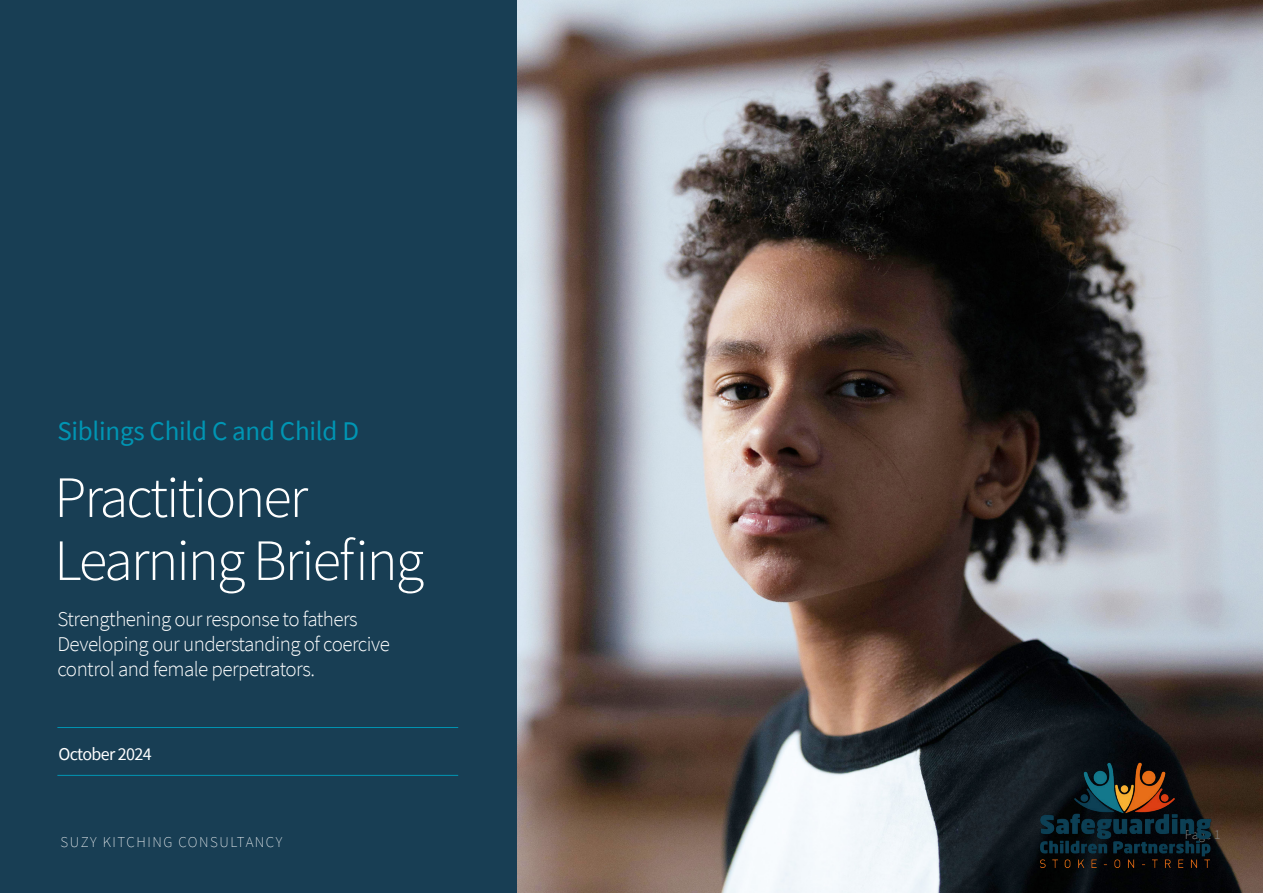
<style>
.page{position:relative;width:1263px;height:893px;background:#fff}
.page>*{position:absolute;margin:0;border:0;box-sizing:border-box;transform-origin:0 0}
.t1{font:300 58.5px "Source Sans Pro";letter-spacing:-.035em;color:#fff}
.t2{font:27px "Source Sans Pro";letter-spacing:-.01em;color:#0095b3}
.t3{font:300 21px/25.2px "Source Sans Pro";letter-spacing:-.025em;color:#fff}
.t4{font:18px "Source Sans Pro";letter-spacing:-.035em;color:#fff}
.t5{font:200 15px "Source Sans Pro";letter-spacing:.1em;color:#fff}
.t6{font:300 13.5px "Source Sans Pro";color:#858584}
</style>
<div class="page">
<img style="left:517px;top:0;width:746px;height:893px">
<div style="left:0;top:0;width:517px;height:893px;background:#183e54"></div>
<hr style="left:57px;top:727px;width:401px;height:1px;background:#0095b3">
<hr style="left:57px;top:775px;width:401px;height:1px;background:#0095b3">
<img style="left:1039px;top:759px;width:176px;height:108px">
<p class="t2" style="left:57px;top:414px;width:303px">Siblings Child C and Child D</p>
<p class="t1" style="left:54px;top:462px;width:255px">Practitioner</p>
<h1 class="t1" style="left:54px;top:525px;width:371px">Learning Briefing</h1>
<p class="t3" style="left:57px;top:606px;width:334px">Strengthening our response to fathers<br>Developing our understanding of coercive control and female perpetrators.</p>
<p class="t4" style="left:58px;top:743px;width:95px">October 2024</p>
<p class="t5" style="left:61px;top:833px;width:223px">SUZY KITCHING CONSULTANCY</p>
<p class="t6" style="left:1185px;top:827px;width:37px">Page 1</p>
</div>
